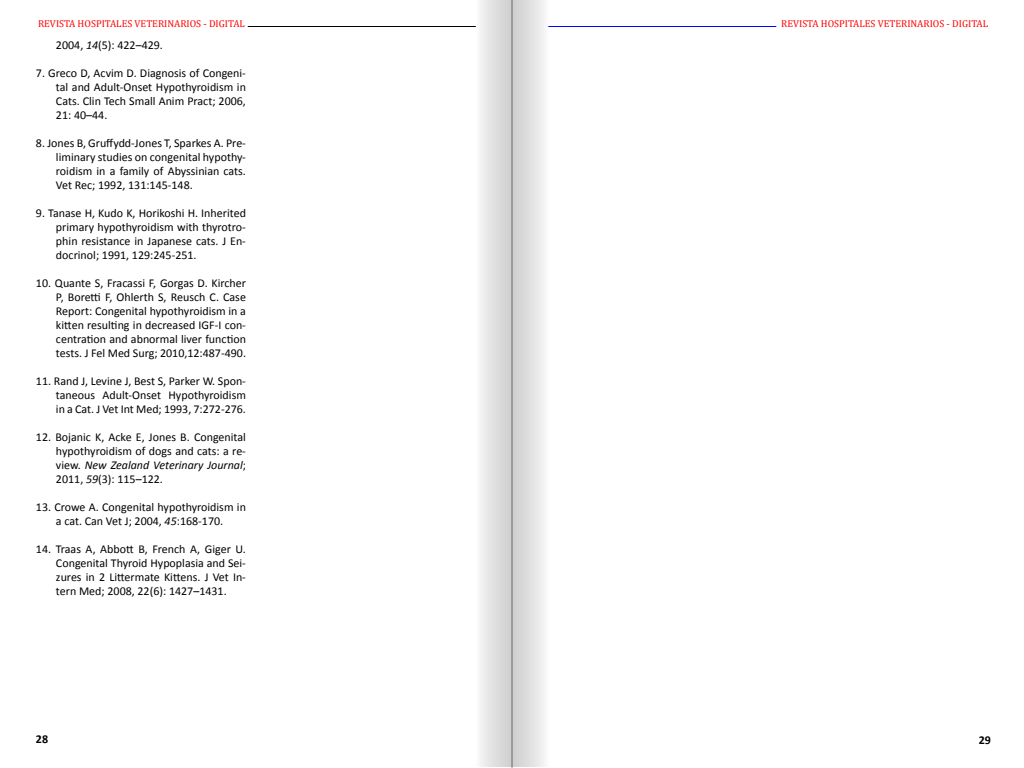
<style>
.page{position:relative;width:1024px;height:768px;background:#fff}
.page>*{position:absolute;margin:0;border:0;box-sizing:border-box;transform-origin:0 0}
.Normal__Web{font:12px/14px "Calibri";color:#000;text-align:justify}
.t1{font:700 12px "Calibri";color:#000}
.t2{font:10px "Cambria";color:#f00}
.s1{font-style:italic}
</style>
<div class="page">
<div style="left:476px;top:0;width:36px;height:767px;background:linear-gradient(to right,#f8f8f8,#cecece)"></div>
<svg style="left:513px;top:0;width:31px;height:767px;background:#dfdfdf"></svg>
<hr style="left:512px;top:0;width:1px;height:768px;background:#000">
<hr style="left:248px;top:26px;width:228px;height:1px;background:#000">
<hr style="left:548px;top:26px;width:228px;height:1px;background:#00f">
<p class="t2" style="left:38px;top:18px;width:208px">REVISTA HOSPITALES VETERINARIOS - DIGITAL</p>
<p class="t2" style="left:781px;top:18px;width:208px">REVISTA HOSPITALES VETERINARIOS - DIGITAL</p>
<p class="Normal__Web" style="left:56px;top:38px;width:108px">2004, <span class="s1">14</span>(5): 422–429.</p>
<p class="Normal__Web" style="left:56px;top:66px;width:191px;text-indent:-20px">7. Greco D, Acvim D. Diagnosis of Congeni&shy;tal and Adult-Onset Hypothyroidism in Cats. Clin Tech Small Anim Pract; 2006, 21: 40–44.</p>
<p class="Normal__Web" style="left:56px;top:136px;width:191px;text-indent:-20px">8. Jones B, Gruffydd-Jones T, Sparkes A. Pre&shy;liminary studies on congenital hypothy&shy;roidism in a family of Abyssinian cats.<br>Vet Rec; 1992, 131:145-148.</p>
<p class="Normal__Web" style="left:56px;top:206px;width:191px;text-indent:-20px">9. Tanase H, Kudo K, Horikoshi H. Inherited primary hypothyroidism with thyrotro&shy;phin resistance in Japanese cats. J En&shy;docrinol; 1991, 129:245-251.</p>
<p class="Normal__Web" style="left:56px;top:276px;width:192px;text-indent:-20px">10. Quante S, Fracassi F, Gorgas D. Kircher P, Boretti F, Ohlerth S, Reusch C. Case Report: Congenital hypothyroidism in a kitten resulting in decreased IGF-I con&shy;centration and abnormal liver function tests. J Fel Med Surg; 2010,12:487-490.</p>
<p class="Normal__Web" style="left:56px;top:374px;width:192px;text-indent:-20px">11. Rand J, Levine J, Best S, Parker W. Spon&shy;taneous Adult-Onset Hypothyroidism in a Cat. J Vet Int Med; 1993, 7:272-276.</p>
<p class="Normal__Web" style="left:56px;top:430px;width:192px;text-indent:-20px">12. Bojanic K, Acke E, Jones B. Congenital hypothyroidism of dogs and cats: a re&shy;view. <span class="s1">New Zealand Veterinary Journal</span>; 2011, <span class="s1">59</span>(3): 115–122.</p>
<p class="Normal__Web" style="left:36px;top:500px;width:211px;text-align:center">13. Crowe A. Congenital hypothyroidism in a cat. Can Vet J; 2004, <span class="s1">45</span>:168-170.</p>
<p class="Normal__Web" style="left:56px;top:542px;width:192px;text-indent:-20px">14. Traas A, Abbott B, French A, Giger U.<br>Congenital Thyroid Hypoplasia and Sei&shy;zures in 2 Littermate Kittens. J Vet In&shy;tern Med; 2008, 22(6): 1427–1431.</p>
<p class="t1" style="left:36px;top:731px;width:14px">28</p>
<p class="t1" style="left:979px;top:732px;width:14px">29</p>
</div>
